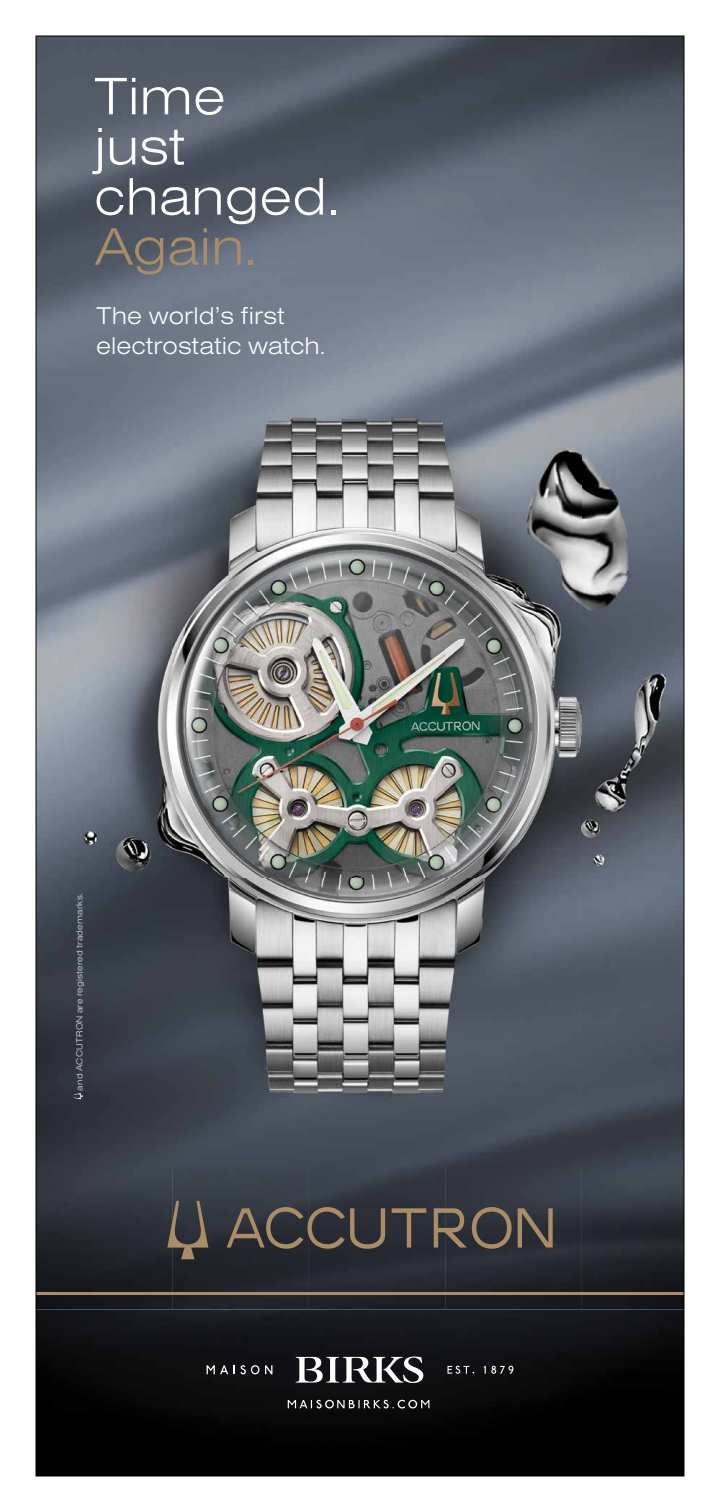
<style>
.page{position:relative;width:720px;height:1512px;background:#fff}
.page>*{position:absolute;margin:0;border:0;box-sizing:border-box;transform-origin:0 0}
.t1{font:300 54.7px/50.1px "Nimbus San Ext";color:#fff}
.t2{font:300 54.7px "Nimbus San Ext";color:#aa8c66}
.t3{font:300 25.2px/30.2px "Nimbus San Ext";color:#fff}
.t4{font:300 9.1px "Nimbus San Ext";letter-spacing:.025em;color:#e2e5e7}
</style>
<div class="page">
<img style="left:38px;top:38px;width:644px;height:1436px">
<svg style="left:207px;top:1365px;width:52px;height:9px"></svg>
<svg style="left:265px;top:1365px;width:7px;height:9px"></svg>
<svg style="left:484px;top:1366px;width:29px;height:8px"></svg>
<svg style="left:448px;top:1366px;width:26px;height:8px"></svg>
<svg style="left:296px;top:1355px;width:128px;height:28px"></svg>
<svg style="left:288px;top:1400px;width:141px;height:9px"></svg>
<img style="left:38px;top:305px;width:644px;height:1004px">
<img style="left:38px;top:1293px;width:644px;height:2px">
<svg style="left:227px;top:1207px;width:158px;height:42px;background:#4a4542"></svg>
<svg style="left:392px;top:1208px;width:34px;height:40px"></svg>
<svg style="left:434px;top:1207px;width:78px;height:42px;background:#544d46"></svg>
<svg style="left:518px;top:1208px;width:35px;height:40px"></svg>
<svg style="left:167px;top:1201px;width:41px;height:58px;background:#4f4a45"></svg>
<svg style="left:74px;top:1093px;width:9px;height:6px"></svg>
<h1 class="t1" style="left:94px;top:69px;width:247px">Time<br>just changed.</h1>
<h1 class="t2" style="left:94px;top:210px;width:165px">Again.</h1>
<h2 class="t3" style="left:96px;top:299px;width:231px">The world’s first electrostatic watch.</h2>
<p class="t4" style="left:74px;top:1091px;width:199px;rotate:-90deg">and ACCUTRON are registered trademarks.</p>
</div>
